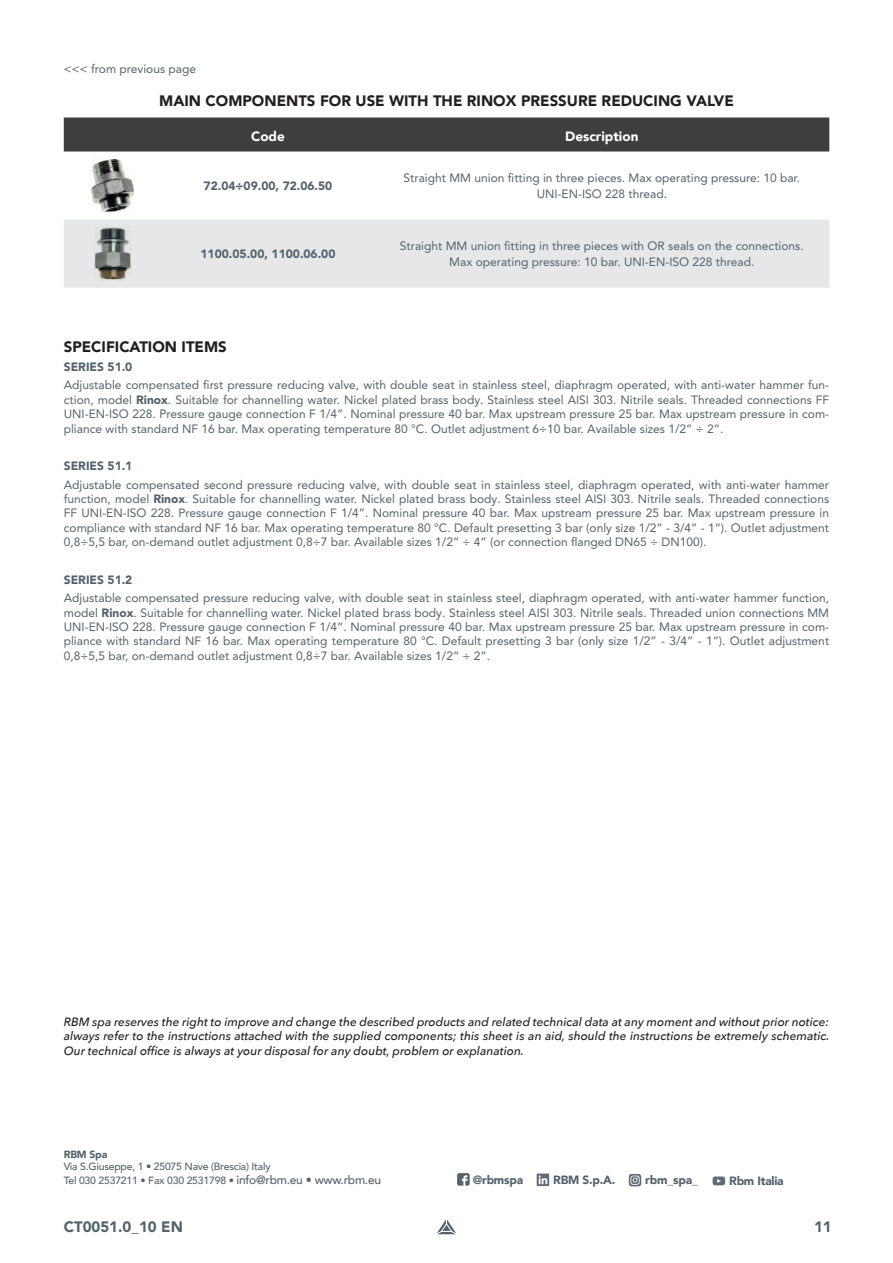
<style>
.page{position:relative;width:893px;height:1263px;background:#fff}
.page>*{position:absolute;margin:0;border:0;box-sizing:border-box;transform-origin:0 0}
.t1{font:900 15px "Avenir LT Pro";color:#231f20}
.t2{font:900 15px "Avenir LT Pro";color:#54626c}
.t3{font:900 13.5px "Avenir";color:#fff}
.t4{font:12px/14.4px "Avenir LT Pro";color:#54626c;text-align:justify}
.t5{font:italic 500 12px/14.4px "Avenir Next";color:#231f20;text-align:justify}
.t6{font:900 12px "Avenir LT Pro";color:#54626c}
.t7{font:900 12px "Avenir";letter-spacing:-.02em;color:#54626c}
.t8{font:900 12px "Avenir";letter-spacing:-.02em;color:#55636c}
.t9{font:500 10.5px/13.5px "Avenir";letter-spacing:-.02em;color:#54626c}
.t10{font:900 10.5px "Avenir";letter-spacing:-.02em;color:#54626c}
.s1{font-weight:900}
.s2{font-size:12px}
</style>
<div class="page">
<svg style="left:437px;top:1219px;width:19px;height:15px"></svg>
<svg style="left:628px;top:1174px;width:13px;height:12px"></svg>
<svg style="left:537px;top:1173px;width:12px;height:13px"></svg>
<svg style="left:713px;top:1176px;width:12px;height:9px"></svg>
<svg style="left:457px;top:1173px;width:13px;height:13px"></svg>
<div style="left:64px;top:117px;width:765px;height:35px;background:#3e3e3f"></div>
<div style="left:64px;top:220px;width:765px;height:68px;background:#e6e7e9"></div>
<img style="left:92px;top:160px;width:42px;height:51px">
<img style="left:94px;top:226px;width:37px;height:55px">
<p class="t4" style="left:64px;top:61px;width:134px">&lt;&lt;&lt; from previous page</p>
<p class="t1" style="left:159px;top:92px;width:576px">MAIN COMPONENTS FOR USE WITH THE RINOX PRESSURE REDUCING VALVE</p>
<p class="t3" style="left:251px;top:125px;width:35px">Code</p>
<p class="t3" style="left:565px;top:125px;width:75px">Description</p>
<p class="t6" style="left:204px;top:179px;width:130px">72.04÷09.00, 72.06.50</p>
<p class="t4" style="left:404px;top:170px;width:398px;line-height:16.2px;text-align:center">Straight MM union fitting in three pieces. Max operating pressure: 10 bar.<br>UNI-EN-ISO 228 thread.</p>
<p class="t6" style="left:201px;top:247px;width:136px">1100.05.00, 1100.06.00</p>
<p class="t4" style="left:400px;top:238px;width:405px;line-height:16.2px;text-align:center">Straight MM union fitting in three pieces with OR seals on the connections.<br>Max operating pressure: 10 bar. UNI-EN-ISO 228 thread.</p>
<p class="t1" style="left:64px;top:338px;width:165px">SPECIFICATION ITEMS</p>
<p class="t6" style="left:64px;top:359px;width:70px">SERIES 51.0</p>
<p class="t4" style="left:64px;top:378px;width:767px">Adjustable compensated first pressure reducing valve, with double seat in stainless steel, diaphragm operated, with anti-water hammer fun&shy;ction, model <span class="s1">Rinox</span>. Suitable for channelling water. Nickel plated brass body. Stainless steel AISI 303. Nitrile seals. Threaded connections FF UNI-EN-ISO 228. Pressure gauge connection F 1/4”. Nominal pressure 40 bar. Max upstream pressure 25 bar. Max upstream pressure in com&shy;pliance with standard NF 16 bar. Max operating temperature 80 °C. Outlet adjustment 6÷10 bar. Available sizes 1/2” ÷ 2”.</p>
<p class="t6" style="left:64px;top:458px;width:70px">SERIES 51.1</p>
<p class="t4" style="left:64px;top:477px;width:767px">Adjustable compensated second pressure reducing valve, with double seat in stainless steel, diaphragm operated, with anti-water hammer function, model <span class="s1">Rinox</span>. Suitable for channelling water. Nickel plated brass body. Stainless steel AISI 303. Nitrile seals. Threaded connections FF UNI-EN-ISO 228. Pressure gauge connection F 1/4”. Nominal pressure 40 bar. Max upstream pressure 25 bar. Max upstream pressure in compliance with standard NF 16 bar. Max operating temperature 80 °C. Default presetting 3 bar (only size 1/2” - 3/4” - 1”). Outlet adjustment 0,8÷5,5 bar, on-demand outlet adjustment 0,8÷7 bar. Available sizes 1/2” ÷ 4” (or connection flanged DN65 ÷ DN100).</p>
<p class="t6" style="left:64px;top:572px;width:70px">SERIES 51.2</p>
<p class="t4" style="left:64px;top:591px;width:767px">Adjustable compensated pressure reducing valve, with double seat in stainless steel, diaphragm operated, with anti-water hammer function, model <span class="s1">Rinox</span>. Suitable for channelling water. Nickel plated brass body. Stainless steel AISI 303. Nitrile seals. Threaded union connections MM UNI-EN-ISO 228. Pressure gauge connection F 1/4”. Nominal pressure 40 bar. Max upstream pressure 25 bar. Max upstream pressure in com&shy;pliance with standard NF 16 bar. Max operating temperature 80 °C. Default presetting 3 bar (only size 1/2” - 3/4” - 1”). Outlet adjustment 0,8÷5,5 bar, on-demand outlet adjustment 0,8÷7 bar. Available sizes 1/2” ÷ 2”.</p>
<p class="t5" style="left:64px;top:1014px;width:767px">RBM spa reserves the right to improve and change the described products and related technical data at any moment and without prior notice: always refer to the instructions attached with the supplied components; this sheet is an aid, should the instructions be extremely schematic.<br>Our technical office is always at your disposal for any doubt, problem or explanation.</p>
<p class="t10" style="left:64px;top:1145px;width:45px">RBM Spa</p>
<p class="t9" style="left:64px;top:1159px;width:319px">Via S.Giuseppe, 1 • 25075 Nave (Brescia) Italy<br>Tel 030 2537211 • Fax 030 2531798 • <span class="s2">info@rbm.eu • www.rbm.eu</span></p>
<p class="t8" style="left:473px;top:1170px;width:52px">@rbmspa</p>
<p class="t7" style="left:553px;top:1169px;width:64px">RBM S.p.A.</p>
<p class="t7" style="left:645px;top:1169px;width:54px">rbm_spa_</p>
<p class="t7" style="left:729px;top:1170px;width:56px">Rbm Italia</p>
<p class="t2" style="left:64px;top:1218px;width:121px">CT0051.0_10 EN</p>
<p class="t2" style="left:814px;top:1218px;width:19px">11</p>
</div>
